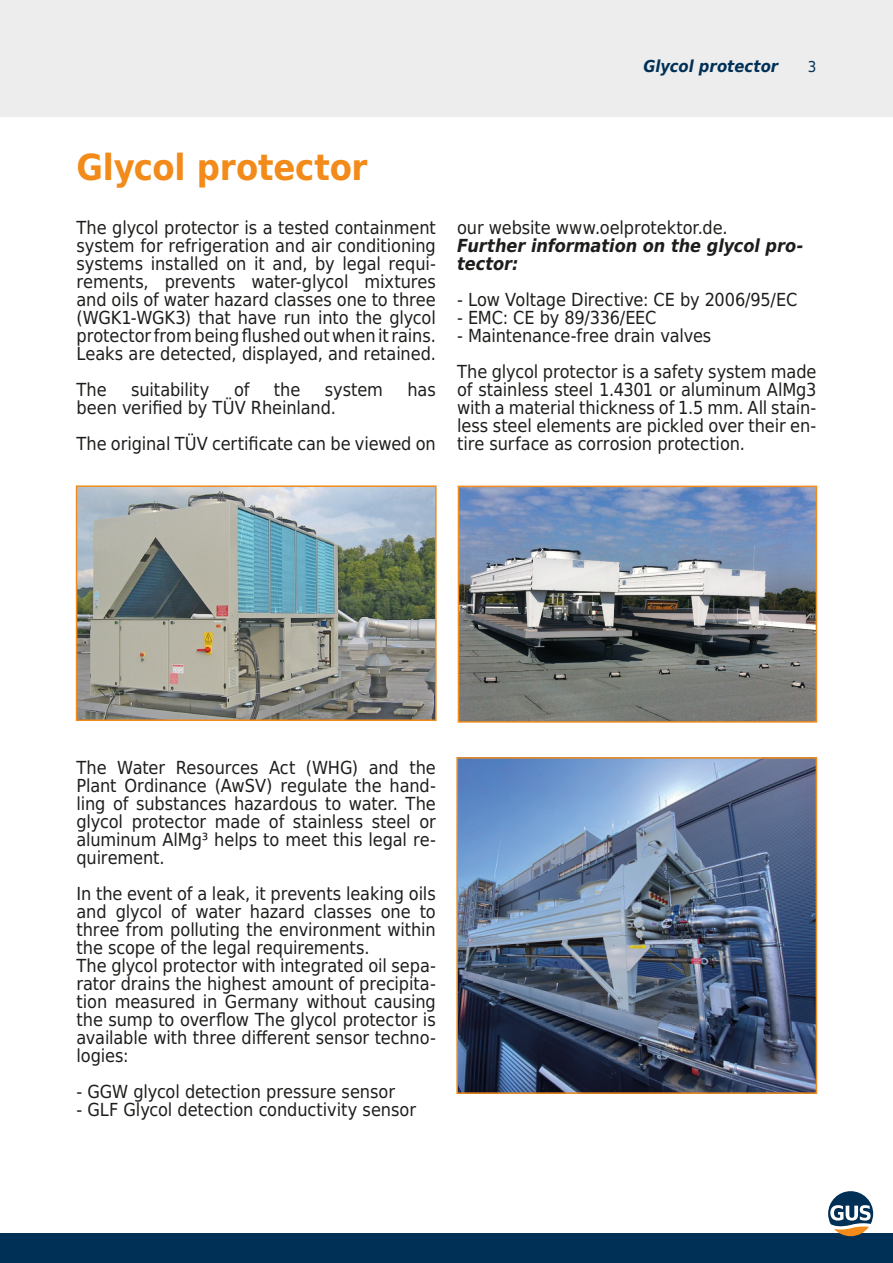
<style>
.page{position:relative;width:893px;height:1263px;background:#fff}
.page>*{position:absolute;margin:0;border:0;box-sizing:border-box;transform-origin:0 0}
.t1{font:700 36px "DejaVu Sans Condensed";letter-spacing:-.005em;color:#f28b1a}
.Fließtext{font:18px/18px "DejaVu Sans Condensed";letter-spacing:-.005em;color:#1d1d1b;text-align:justify}
.Fließtext-2{font:italic 700 18px/18px "DejaVu Sans Condensed";letter-spacing:-.005em;color:#1d1d1b}
.t2{font:italic 700 16.5px "DejaVu Sans Condensed";color:#003056}
.t3{font:15px "DejaVu Sans Condensed";color:#003056}
</style>
<div class="page">
<div style="left:0;top:0;width:893px;height:117px;background:#ededed"></div>
<div style="left:0;top:1233px;width:893px;height:30px;background:#003056"></div>
<svg style="left:828px;top:1191px;width:45px;height:45px"></svg>
<img style="left:79px;top:488px;width:355px;height:230px">
<div style="left:76px;top:485px;width:361px;height:236px;border:2px solid #f28b1a"></div>
<img style="left:459px;top:760px;width:355px;height:331px">
<div style="left:456px;top:757px;width:361px;height:337px;border:2px solid #f28b1a"></div>
<img style="left:461px;top:489px;width:353px;height:231px">
<div style="left:458px;top:486px;width:359px;height:237px;border:2px solid #f28b1a"></div>
<p class="t2" style="left:643px;top:54px;width:136px">Glycol protector</p>
<p class="t3" style="left:808px;top:54px;width:10px">3</p>
<p class="t1" style="left:77px;top:138px;width:293px">Glycol protector</p>
<p class="Fließtext" style="left:77px;top:218px;width:361px">The glycol protector is a tested containment system for refrigeration and air conditioning systems installed on it and, by legal requi&shy;rements, prevents water-glycol mixtures and oils of water hazard classes one to three (WGK1-WGK3) that have run into the glycol protector from being flushed out when it rains.<br>Leaks are detected, displayed, and retained.</p>
<p class="Fließtext" style="left:77px;top:380px;width:32px">The</p>
<p class="Fließtext" style="left:131px;top:380px;width:80px">suitability</p>
<p class="Fließtext" style="left:234px;top:380px;width:17px">of</p>
<p class="Fließtext" style="left:274px;top:380px;width:28px">the</p>
<p class="Fließtext" style="left:325px;top:380px;width:60px">system</p>
<p class="Fließtext" style="left:408px;top:380px;width:30px">has</p>
<p class="Fließtext" style="left:77px;top:389px;width:361px;line-height:36px">been verified by TÜV Rheinland.<br>The original TÜV certificate can be viewed on</p>
<p class="Fließtext" style="left:457px;top:218px;width:272px">our website www.oelprotektor.de.</p>
<p class="Fließtext-2" style="left:457px;top:236px;width:348px">Further information on the glycol pro&shy;tector:</p>
<p class="Fließtext" style="left:457px;top:290px;width:342px">- Low Voltage Directive: CE by 2006/95/EC</p>
<p class="Fließtext" style="left:457px;top:308px;width:201px">- EMC: CE by 89/336/EEC</p>
<p class="Fließtext" style="left:457px;top:326px;width:256px">- Maintenance-free drain valves</p>
<p class="Fließtext" style="left:457px;top:362px;width:361px">The glycol protector is a safety system made of stainless steel 1.4301 or aluminum AlMg3 with a material thickness of 1.5 mm. All stain&shy;less steel elements are pickled over their en&shy;tire surface as corrosion protection.</p>
<p class="Fließtext" style="left:77px;top:758px;width:361px">The Water Resources Act (WHG) and the Plant Ordinance (AwSV) regulate the hand&shy;ling of substances hazardous to water. The glycol protector made of stainless steel or aluminum AlMg³ helps to meet this legal re&shy;quirement.</p>
<p class="Fließtext" style="left:77px;top:884px;width:361px">In the event of a leak, it prevents leaking oils and glycol of water hazard classes one to three from polluting the environment within the scope of the legal requirements.</p>
<p class="Fließtext" style="left:77px;top:956px;width:361px">The glycol protector with integrated oil sepa&shy;rator drains the highest amount of precipita&shy;tion measured in Germany without causing the sump to overflow The glycol protector is available with three different sensor techno&shy;logies:</p>
<p class="Fließtext" style="left:77px;top:1082px;width:320px">- GGW glycol detection pressure sensor</p>
<p class="Fließtext" style="left:77px;top:1100px;width:341px">- GLF Glycol detection conductivity sensor</p>
</div>
